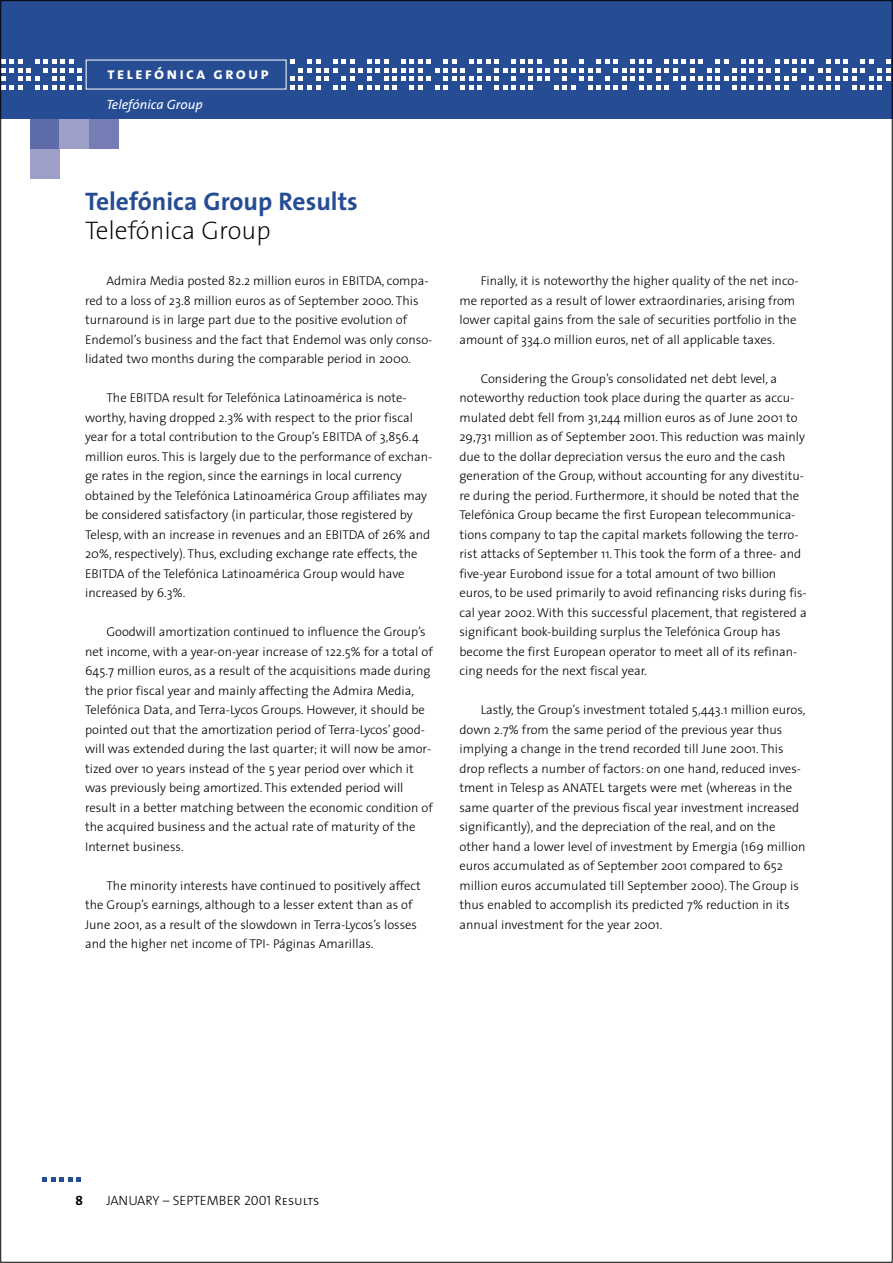
<style>
.page{position:relative;width:893px;height:1263px;background:#fff}
.page>*{position:absolute;margin:0;border:0;box-sizing:border-box;transform-origin:0 0}
.t1{font:700 25.5px "The Sans";color:#264c94}
.t2{font:200 25.5px "The Sans";color:#000}
.t3{font:16.5px "The Sans Bold Caps";letter-spacing:.13em;color:#fff}
.t4{font:13.5px "The Sans Light Caps";color:#000}
.t5{font:italic 13.5px "The Sans";color:#fff}
.t6{font:13.5px "The Sans Bold Caps";color:#000}
.t7{font:300 12.75px/19.5px "The Sans";color:#000}
</style>
<div class="page">
<div style="left:0;top:0;width:892px;height:119px;background:#264c94"></div>
<svg style="left:3px;top:60px;width:79px;height:29px"></svg>
<svg style="left:290px;top:60px;width:600px;height:29px"></svg>
<div style="left:30px;top:119px;width:30px;height:30px;background:#5f6caa"></div>
<div style="left:60px;top:119px;width:29px;height:30px;background:#9e9fc8"></div>
<div style="left:89px;top:119px;width:30px;height:30px;background:#757db4"></div>
<div style="left:30px;top:149px;width:30px;height:30px;background:#9e9fc8"></div>
<svg style="left:43px;top:1178px;width:38px;height:4px"></svg>
<p class="t3" style="left:107px;top:63px;width:163px">telefónica group</p>
<p class="t5" style="left:106px;top:100px;width:98px">Telefónica Group</p>
<h1 class="t1" style="left:85px;top:192px;width:274px">Telefónica Group Results</h1>
<h1 class="t2" style="left:85px;top:221px;width:187px">Telefónica Group</h1>
<p class="t7" style="left:85px;top:272px;width:349px;text-indent:21px">Admira Media posted 82.2 million euros in EBITDA, compa&shy;red to a loss of 23.8 million euros as of September 2000. This turnaround is in large part due to the positive evolution of Endemol’s business and the fact that Endemol was only conso&shy;lidated two months during the comparable period in 2000.</p>
<p class="t7" style="left:85px;top:389px;width:349px;text-indent:21px">The EBITDA result for Telefónica Latinoamérica is note&shy;worthy, having dropped 2.3% with respect to the prior fiscal year for a total contribution to the Group’s EBITDA of 3,856.4 million euros. This is largely due to the performance of exchan&shy;ge rates in the region, since the earnings in local currency obtained by the Telefónica Latinoamérica Group affiliates may be considered satisfactory (in particular, those registered by Telesp, with an increase in revenues and an EBITDA of 26% and 20%, respectively). Thus, excluding exchange rate effects, the EBITDA of the Telefónica Latinoamérica Group would have increased by 6.3%.</p>
<p class="t7" style="left:85px;top:623px;width:349px;text-indent:21px">Goodwill amortization continued to influence the Group’s net income, with a year-on-year increase of 122.5% for a total of 645.7 million euros, as a result of the acquisitions made during the prior fiscal year and mainly affecting the Admira Media, Telefónica Data, and Terra-Lycos Groups. However, it should be pointed out that the amortization period of Terra-Lycos’ good&shy;will was extended during the last quarter; it will now be amor&shy;tized over 10 years instead of the 5 year period over which it was previously being amortized. This extended period will result in a better matching between the economic condition of the acquired business and the actual rate of maturity of the Internet business.</p>
<p class="t7" style="left:85px;top:877px;width:337px;text-indent:21px">The minority interests have continued to positively affect the Group’s earnings, although to a lesser extent than as of June 2001, as a result of the slowdown in Terra-Lycos’s losses and the higher net income of TPI- Páginas Amarillas.</p>
<p class="t7" style="left:459px;top:272px;width:340px;text-indent:21px">Finally, it is noteworthy the higher quality of the net inco&shy;me reported as a result of lower extraordinaries, arising from lower capital gains from the sale of securities portfolio in the amount of 334.0 million euros, net of all applicable taxes.</p>
<p class="t7" style="left:459px;top:370px;width:349px;text-indent:21px">Considering the Group’s consolidated net debt level, a noteworthy reduction took place during the quarter as accu&shy;mulated debt fell from 31,244 million euros as of June 2001 to 29,731 million as of September 2001. This reduction was mainly due to the dollar depreciation versus the euro and the cash generation of the Group, without accounting for any divestitu&shy;re during the period. Furthermore, it should be noted that the Telefónica Group became the first European telecommunica&shy;tions company to tap the capital markets following the terro&shy;rist attacks of September 11. This took the form of a three- and five-year Eurobond issue for a total amount of two billion euros, to be used primarily to avoid refinancing risks during fis&shy;cal year 2002. With this successful placement, that registered a significant book-building surplus the Telefónica Group has become the first European operator to meet all of its refinan&shy;cing needs for the next fiscal year.</p>
<p class="t7" style="left:459px;top:701px;width:347px;text-indent:21px">Lastly, the Group’s investment totaled 5,443.1 million euros, down 2.7% from the same period of the previous year thus implying a change in the trend recorded till June 2001. This drop reflects a number of factors: on one hand, reduced inves&shy;tment in Telesp as ANATEL targets were met (whereas in the same quarter of the previous fiscal year investment increased significantly), and the depreciation of the real, and on the other hand a lower level of investment by Emergia (169 million euros accumulated as of September 2001 compared to 652 million euros accumulated till September 2000). The Group is thus enabled to accomplish its predicted 7% reduction in its annual investment for the year 2001.</p>
<p class="t6" style="left:75px;top:1192px;width:9px">8</p>
<p class="t4" style="left:106px;top:1192px;width:215px">JANUARY – SEPTEMBER 2001 Results</p>
</div>
